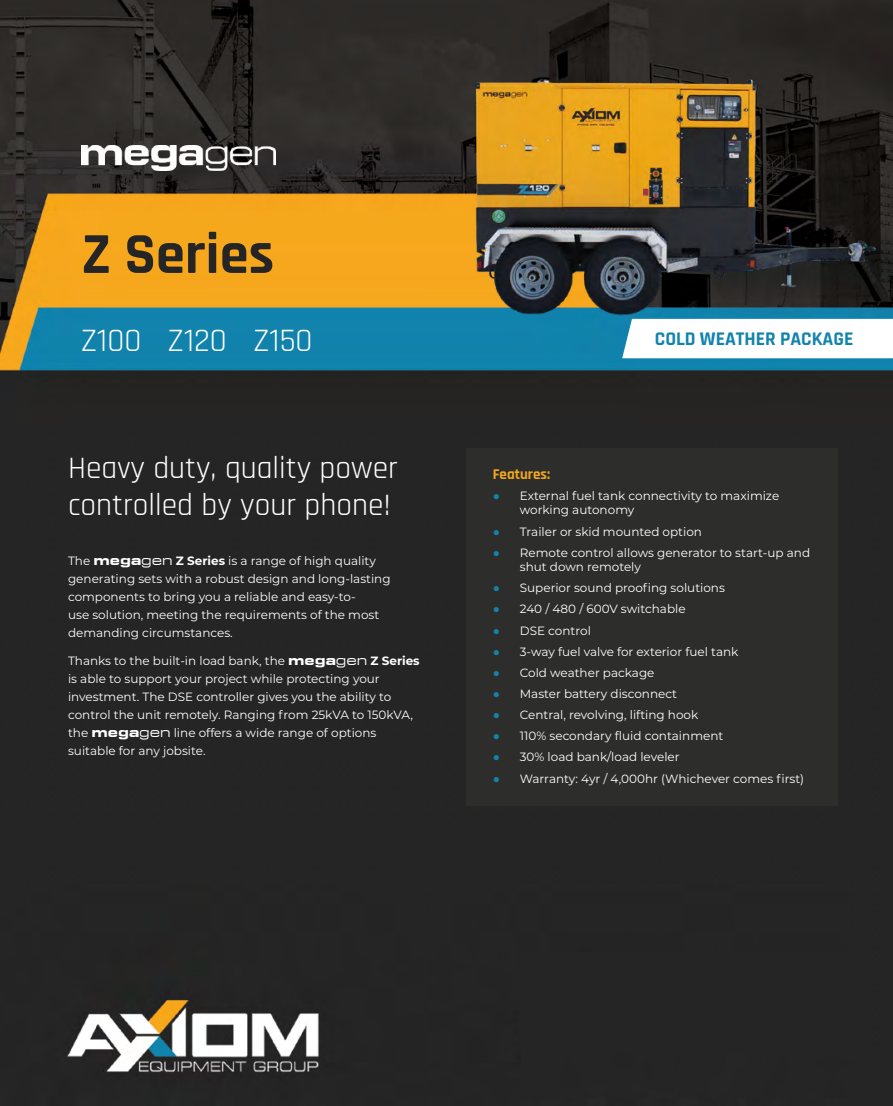
<style>
.page{position:relative;width:893px;height:1106px;background:#fff}
.page>*{position:absolute;margin:0;border:0;box-sizing:border-box;transform-origin:0 0}
.t1{font:700 58.5px "Rajdhani";color:#252525}
.t2{font:33px "Rajdhani";color:#fff}
.t3{font:31.5px/37.8px "Rajdhani";color:#fff}
.t4{font:700 19.5px "Rajdhani";color:#1283ac}
.t5{font:700 15px "Rajdhani";color:#f3a71d}
.t6{font:12px/18px "Montserrat";color:#fff}
.s1{font-family:"Square 721 BT";font-weight:700;font-stretch:expanded;font-size:13.5px}
.s2{font-family:"Square 721 BT";font-stretch:expanded;font-size:13.5px}
.s3{font-weight:700}
.s4{font-family:"Arial";color:#1283ac}
</style>
<div class="page">
<img style="left:0;top:0;width:893px;height:1106px">
<img style="left:81px;top:145px;width:194px;height:26px">
<div style="left:467px;top:448px;width:371px;height:358px;background:#2d2d2c"></div>
<img style="left:458px;top:48px;width:421px;height:297px">
<svg style="left:622px;top:319px;width:271px;height:39px"></svg>
<div style="left:521px;top:952px;width:346px;height:145px;background:#252525"></div>
<h1 class="t1" style="left:81px;top:218px;width:195px">Z Series</h1>
<h2 class="t2" style="left:81px;top:321px;width:233px">Z100 Z120 Z150</h2>
<h3 class="t3" style="left:68px;top:450px;width:331px">Heavy duty, quality power controlled by your phone!</h3>
<p class="t6" style="left:68px;top:551px;width:324px">The <span class="s1">mega</span><span class="s2">gen</span> <span class="s3">Z Series</span> is a range of high quality generating sets with a robust design and long-lasting components to bring you a reliable and easy-to-<br>use solution, meeting the requirements of the most demanding circumstances.</p>
<p class="t6" style="left:68px;top:652px;width:353px">Thanks to the built-in load bank, the <span class="s1">mega</span><span class="s2">gen</span> <span class="s3">Z Series </span>is able to support your project while protecting your investment. The DSE controller gives you the ability to control the unit remotely. Ranging from 25kVA to 150kVA, the <span class="s1">mega</span><span class="s2">gen</span> line offers a wide range of options suitable for any jobsite.</p>
<h3 class="t4" style="left:655px;top:327px;width:200px">COLD WEATHER PACKAGE</h3>
<p class="t5" style="left:493px;top:465px;width:59px">Features:</p>
<p class="t6" style="left:520px;top:488px;width:261px;line-height:14.4px;text-indent:-27px"><span class="s4">●</span> External fuel tank connectivity to maximize working autonomy</p>
<p class="t6" style="left:493px;top:522px;width:211px"><span class="s4">●</span> Trailer or skid mounted option</p>
<p class="t6" style="left:520px;top:545px;width:292px;line-height:14.4px;text-indent:-27px"><span class="s4">●</span> Remote control allows generator to start-up and shut down remotely</p>
<p class="t6" style="left:493px;top:578px;width:234px"><span class="s4">●</span> Superior sound proofing solutions</p>
<p class="t6" style="left:493px;top:600px;width:194px"><span class="s4">●</span> 240 / 480 / 600V switchable</p>
<p class="t6" style="left:493px;top:621px;width:100px"><span class="s4">●</span> DSE control</p>
<p class="t6" style="left:493px;top:642px;width:247px"><span class="s4">●</span> 3-way fuel valve for exterior fuel tank</p>
<p class="t6" style="left:493px;top:663px;width:163px"><span class="s4">●</span> Cold weather package</p>
<p class="t6" style="left:493px;top:684px;width:186px"><span class="s4">●</span> Master battery disconnect</p>
<p class="t6" style="left:493px;top:705px;width:207px"><span class="s4">●</span> Central, revolving, lifting hook</p>
<p class="t6" style="left:493px;top:726px;width:232px"><span class="s4">●</span> 110% secondary fluid containment</p>
<p class="t6" style="left:493px;top:748px;width:188px"><span class="s4">●</span> 30% load bank/load leveler</p>
<p class="t6" style="left:493px;top:769px;width:313px"><span class="s4">●</span> Warranty: 4yr / 4,000hr (Whichever comes first)</p>
</div>
